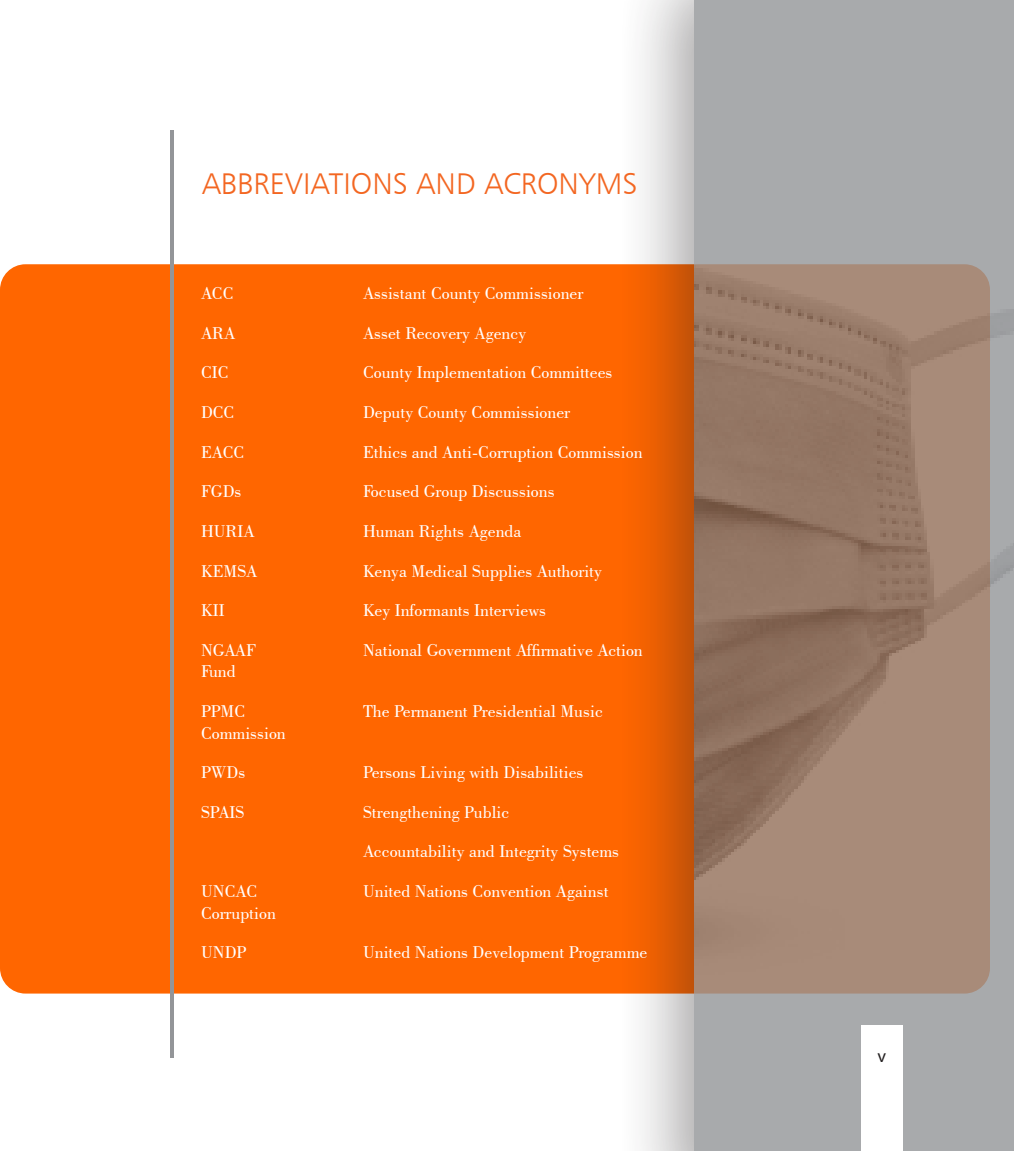
<style>
.page{position:relative;width:1014px;height:1151px;background:#fff}
.page>*{position:absolute;margin:0;border:0;box-sizing:border-box;transform-origin:0 0}
.t1{font:30px "Humanist 777 BT Light B";color:#f36621}
.t2{font:18px "Bodoni BT";color:#fff}
.t3{font:18px "Myriad Pro";color:#231f20}
</style>
<div class="page">
<div style="left:0;top:264px;width:990px;height:729px;background:#f60;border-radius:26px"></div>
<div style="left:613px;top:0;width:401px;height:1150px;background:#231f20;opacity:.5"></div>
<img style="left:695px;top:0;width:319px;height:1150px">
<hr style="left:170px;top:130px;width:4px;height:927px;background:#939598">
<div style="left:861px;top:1025px;width:41px;height:125px;background:#fff"></div>
<p class="t1" style="left:202px;top:165px;width:437px">ABBREVIATIONS AND ACRONYMS</p>
<p class="t2" style="left:201px;top:282px;width:34px">ACC</p>
<p class="t2" style="left:363px;top:282px;width:222px">Assistant County Commissioner</p>
<p class="t2" style="left:201px;top:322px;width:36px">ARA</p>
<p class="t2" style="left:363px;top:322px;width:165px">Asset Recovery Agency</p>
<p class="t2" style="left:201px;top:361px;width:29px">CIC</p>
<p class="t2" style="left:363px;top:361px;width:251px">County Implementation Committees</p>
<p class="t2" style="left:201px;top:401px;width:35px">DCC</p>
<p class="t2" style="left:363px;top:401px;width:209px">Deputy County Commissioner</p>
<p class="t2" style="left:201px;top:441px;width:45px">EACC</p>
<p class="t2" style="left:363px;top:441px;width:281px">Ethics and Anti-Corruption Commission</p>
<p class="t2" style="left:201px;top:480px;width:42px">FGDs</p>
<p class="t2" style="left:363px;top:480px;width:193px">Focused Group Discussions</p>
<p class="t2" style="left:201px;top:520px;width:55px">HURIA</p>
<p class="t2" style="left:363px;top:520px;width:160px">Human Rights Agenda</p>
<p class="t2" style="left:201px;top:559px;width:58px">KEMSA</p>
<p class="t2" style="left:363px;top:559px;width:241px">Kenya Medical Supplies Authority</p>
<p class="t2" style="left:201px;top:599px;width:25px">KII</p>
<p class="t2" style="left:363px;top:599px;width:185px">Key Informants Interviews</p>
<p class="t2" style="left:201px;top:639px;width:57px">NGAAF</p>
<p class="t2" style="left:363px;top:639px;width:281px">National Government Affirmative Action</p>
<p class="t2" style="left:201px;top:660px;width:36px">Fund</p>
<p class="t2" style="left:201px;top:700px;width:46px">PPMC</p>
<p class="t2" style="left:363px;top:700px;width:241px">The Permanent Presidential Music</p>
<p class="t2" style="left:201px;top:721px;width:86px">Commission</p>
<p class="t2" style="left:201px;top:761px;width:46px">PWDs</p>
<p class="t2" style="left:363px;top:761px;width:222px">Persons Living with Disabilities</p>
<p class="t2" style="left:201px;top:801px;width:45px">SPAIS</p>
<p class="t2" style="left:363px;top:801px;width:148px">Strengthening Public</p>
<p class="t2" style="left:363px;top:840px;width:258px">Accountability and Integrity Systems</p>
<p class="t2" style="left:201px;top:880px;width:58px">UNCAC</p>
<p class="t2" style="left:363px;top:880px;width:247px">United Nations Convention Against</p>
<p class="t2" style="left:201px;top:901px;width:76px">Corruption</p>
<p class="t2" style="left:201px;top:941px;width:47px">UNDP</p>
<p class="t2" style="left:363px;top:941px;width:286px">United Nations Development Programme</p>
<p class="t3" style="left:877px;top:1044px;width:10px">v</p>
</div>
